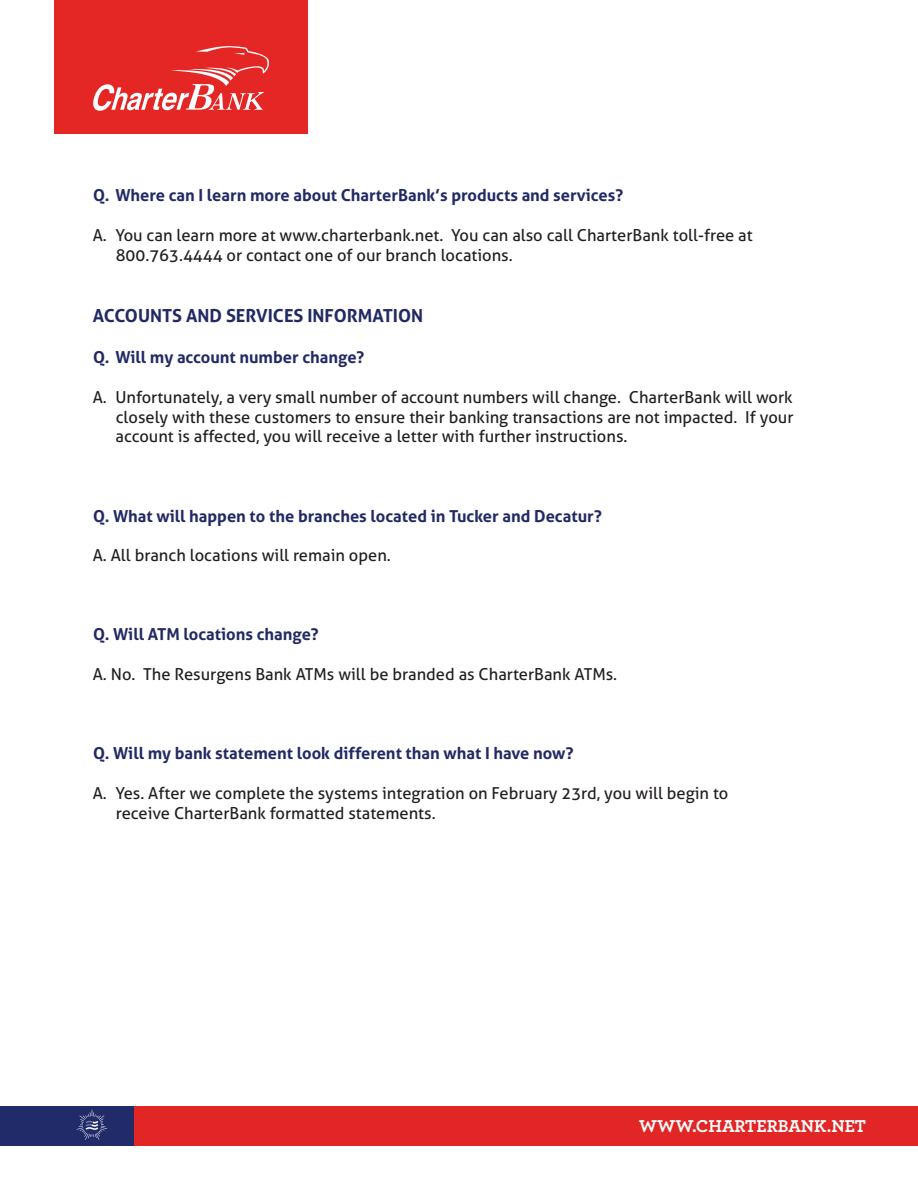
<style>
.page{position:relative;width:918px;height:1188px;background:#fff}
.page>*{position:absolute;margin:0;border:0;box-sizing:border-box;transform-origin:0 0}
.t1{font:700 18px "Aller";color:#222a64}
.t2{font:700 18px "Archer";color:#fff}
.t3{font:16.5px/19.8px "Aller";color:#231f20}
.t4{font:700 16.5px "Aller";color:#222a64}
</style>
<div class="page">
<div style="left:54px;top:0;width:254px;height:134px;background:#e42625"></div>
<svg style="left:93px;top:46px;width:176px;height:65px"></svg>
<div style="left:119px;top:1106px;width:799px;height:40px;background:#e22525"></div>
<div style="left:0;top:1106px;width:134px;height:40px;background:#222b69"></div>
<svg style="left:77px;top:1110px;width:30px;height:30px"></svg>
<p class="t4" style="left:93px;top:185px;width:532px">Q. Where can I learn more about CharterBank’s products and services?</p>
<p class="t3" style="left:116px;top:225px;width:639px;text-indent:-23px">A. You can learn more at www.charterbank.net. You can also call CharterBank toll-free at<br>800.763.4444 or contact one of our branch locations.</p>
<p class="t1" style="left:93px;top:304px;width:332px">ACCOUNTS AND SERVICES INFORMATION</p>
<p class="t4" style="left:93px;top:347px;width:273px">Q. Will my account number change?</p>
<p class="t3" style="left:116px;top:387px;width:679px;text-align:justify;text-indent:-23px">A. Unfortunately, a very small number of account numbers will change. CharterBank will work closely with these customers to ensure their banking transactions are not impacted. If your account is affected, you will receive a letter with further instructions.</p>
<p class="t4" style="left:93px;top:506px;width:510px">Q. What will happen to the branches located in Tucker and Decatur?</p>
<p class="t3" style="left:93px;top:545px;width:300px">A. All branch locations will remain open.</p>
<p class="t4" style="left:93px;top:624px;width:227px">Q. Will ATM locations change?</p>
<p class="t3" style="left:93px;top:664px;width:526px">A. No. The Resurgens Bank ATMs will be branded as CharterBank ATMs.</p>
<p class="t4" style="left:93px;top:743px;width:482px">Q. Will my bank statement look different than what I have now?</p>
<p class="t3" style="left:116px;top:783px;width:614px;text-indent:-23px">A. Yes. After we complete the systems integration on February 23rd, you will begin to receive CharterBank formatted statements.</p>
<p class="t2" style="left:639px;top:1111px;width:229px">WWW.CHARTERBANK.NET</p>
</div>
